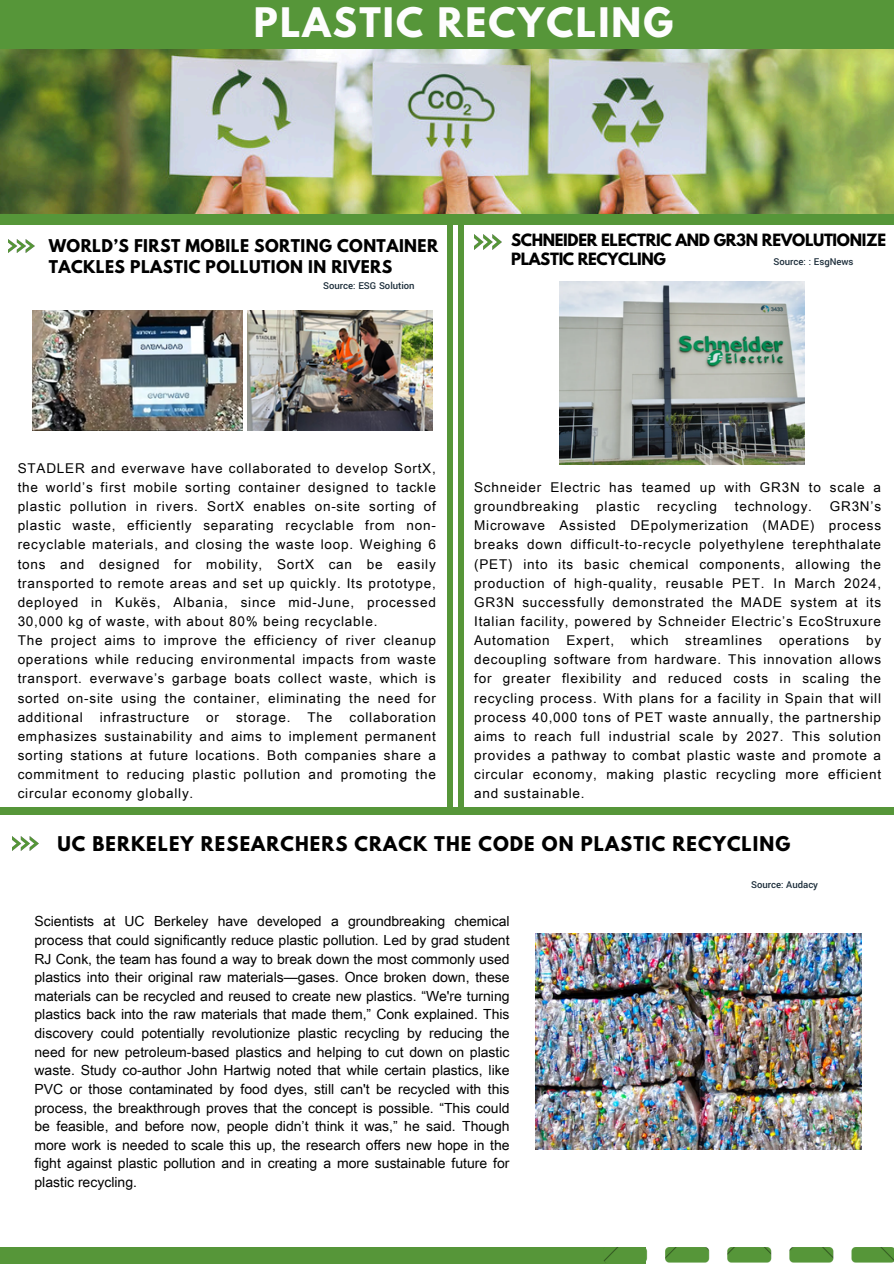
<style>
.page{position:relative;width:894px;height:1264px;background:#fff}
.page>*{position:absolute;margin:0;border:0;box-sizing:border-box;transform-origin:0 0}
.t1{font:700 36px "League Spartan";letter-spacing:.06em;color:#fdfdfd}
.t2{font:700 18px "League Spartan";letter-spacing:.06em;color:#000}
.t3{font:700 15.6px/21.3px "League Spartan";letter-spacing:.025em;color:#000}
.t4{font:700 15px/19.2px "League Spartan";letter-spacing:-.02em;color:#000}
.t5{font:13.95px/18.6px "Arial Unicode MS";color:#000;text-align:justify}
.t6{font:13.5px/19.2px "Arial Unicode MS";letter-spacing:.06em;color:#000}
.t7{font:500 10.5px "Yantramanav";color:#1c2d3a}
</style>
<div class="page">
<img style="left:8px;top:239px;width:26px;height:13px">
<div style="left:0;top:0;width:893px;height:50px;background:#569639"></div>
<div style="left:0;top:1247px;width:646px;height:16px;background:#569639"></div>
<div style="left:446px;top:225px;width:6px;height:586px;background:#569639"></div>
<div style="left:458px;top:217px;width:5px;height:594px;background:#569639"></div>
<img style="left:474px;top:235px;width:27px;height:14px">
<div style="left:0;top:210px;width:893px;height:15px;background:#569639"></div>
<img style="left:603px;top:1247px;width:290px;height:16px">
<img style="left:0;top:50px;width:893px;height:163px">
<div style="left:0;top:807px;width:893px;height:8px;background:#569639"></div>
<img style="left:12px;top:836px;width:26px;height:14px">
<img style="left:559px;top:281px;width:244px;height:183px">
<img style="left:535px;top:933px;width:326px;height:216px">
<img style="left:33px;top:310px;width:209px;height:121px">
<img style="left:248px;top:310px;width:184px;height:121px">
<p class="t1" style="left:254px;top:5px;width:421px">PLASTIC RECYCLING</p>
<p class="t3" style="left:49px;top:237px;width:391px">WORLD’S FIRST MOBILE SORTING CONTAINER<br>TACKLES PLASTIC POLLUTION IN RIVERS</p>
<h3 class="t4" style="left:511px;top:232px;width:376px">SCHNEIDER ELECTRIC AND GR3N REVOLUTIONIZE<br>PLASTIC RECYCLING</h3>
<p class="t7" style="left:323px;top:279px;width:93px">Source: ESG Solution</p>
<p class="t7" style="left:773px;top:255px;width:82px">Source: : EsgNews</p>
<h1 class="t6" style="left:18px;top:458px;width:419px">STADLER and everwave have collaborated to develop SortX, the world’s first mobile sorting container designed to tackle plastic pollution in rivers. SortX enables on-site sorting of plastic waste, efficiently separating recyclable from non&shy;recyclable materials, and closing the waste loop. Weighing 6 tons and designed for mobility, SortX can be easily transported to remote areas and set up quickly. Its prototype, deployed in Kukës, Albania, since mid-June, processed 30,000 kg of waste, with about 80% being recyclable.<br>The project aims to improve the efficiency of river cleanup operations while reducing environmental impacts from waste transport. everwave’s garbage boats collect waste, which is sorted on-site using the container, eliminating the need for additional</h1>
<h1 class="t6" style="left:100px;top:706px;width:91px">infrastructure</h1>
<h1 class="t6" style="left:206px;top:706px;width:14px">or</h1>
<h1 class="t6" style="left:236px;top:706px;width:56px">storage.</h1>
<h1 class="t6" style="left:307px;top:706px;width:26px">The</h1>
<h1 class="t6" style="left:18px;top:706px;width:419px;text-align:justify;text-indent:332px">collaboration emphasizes sustainability and aims to implement permanent sorting stations at future locations. Both companies share a commitment to reducing plastic pollution and promoting the circular economy globally.</h1>
<p class="t6" style="left:474px;top:477px;width:408px">Schneider Electric has teamed up with GR3N to scale a groundbreaking</p>
<p class="t6" style="left:474px;top:496px;width:408px;text-align:justify;text-indent:355px">GR3N’s Microwave Assisted DEpolymerization (MADE) process breaks down difficult-to-recycle polyethylene terephthalate (PET) into its basic chemical components, allowing the production of high-quality, reusable PET. In March 2024, GR3N successfully demonstrated the MADE system at its Italian facility, powered by Schneider Electric’s EcoStruxure Automation Expert, which streamlines operations by decoupling software from hardware. This innovation allows for greater flexibility and reduced costs in scaling the recycling process. With plans for a facility in Spain that will process 40,000 tons of PET waste annually, the partnership aims to reach full industrial scale by 2027. This solution provides a pathway to combat plastic waste and promote a circular economy, making plastic recycling more efficient and sustainable.</p>
<p class="t6" style="left:596px;top:496px;width:45px">plastic</p>
<p class="t6" style="left:657px;top:496px;width:61px">recycling</p>
<p class="t6" style="left:734px;top:496px;width:79px">technology.</p>
<p class="t2" style="left:57px;top:834px;width:734px">UC BERKELEY RESEARCHERS CRACK THE CODE ON PLASTIC RECYCLING</p>
<h3 class="t5" style="left:35px;top:911px;width:476px">Scientists at UC Berkeley have developed a groundbreaking chemical process that could significantly reduce plastic pollution. Led by grad student RJ Conk, the team has found a way to break down the most commonly used plastics into their original raw materials—gases. Once broken down, these materials can be recycled and reused to create new plastics. “We're turning plastics back into the raw materials that made them,” Conk explained. This discovery could potentially revolutionize plastic recycling by reducing the need for new petroleum-based plastics and helping to cut down on plastic waste. Study co-author John Hartwig noted that while certain plastics, like PVC or those contaminated by food dyes, still can't be recycled with this process, the breakthrough proves that the concept is possible. “This could be feasible, and before now, people didn’t think it was,” he said. Though more work is needed to scale this up, the research offers new hope in the fight against plastic pollution and in creating a more sustainable future for plastic recycling.</h3>
<p class="t7" style="left:750px;top:877px;width:69px">Source: Audacy</p>
</div>
